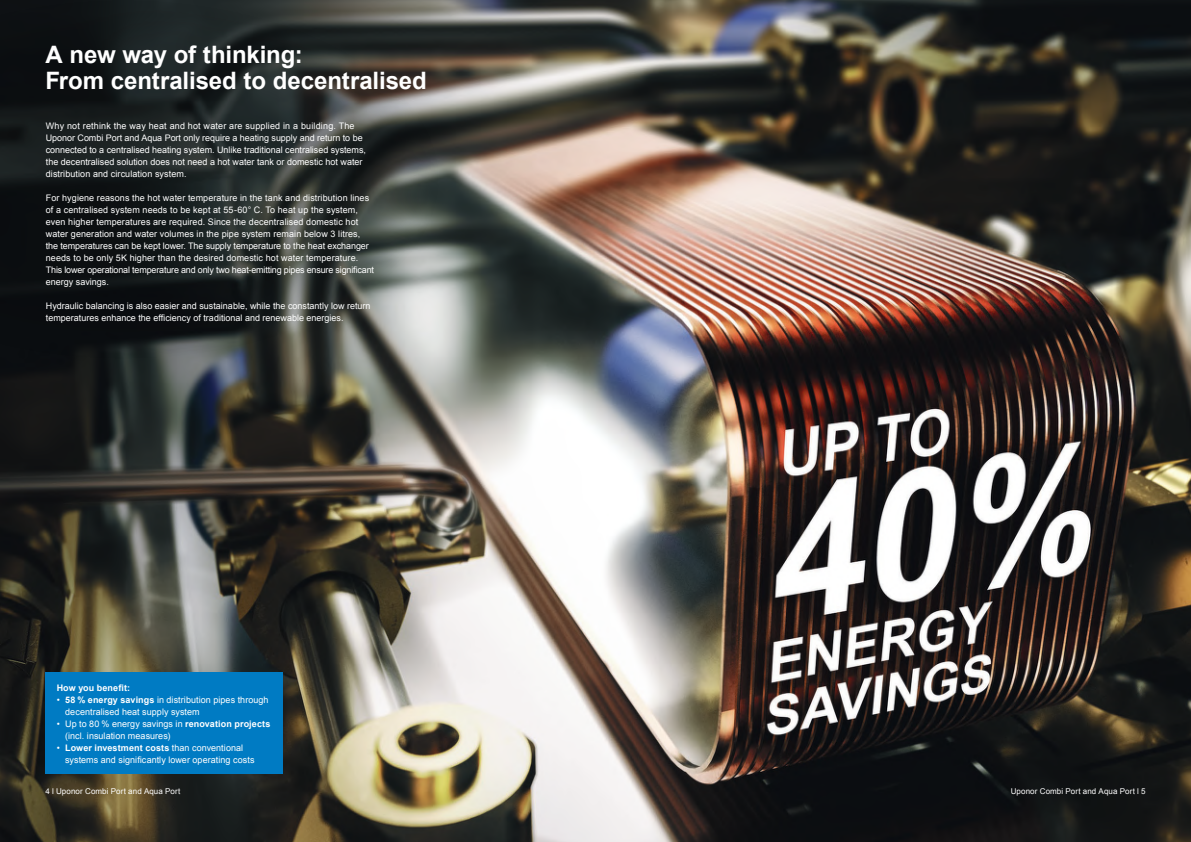
<style>
.page{position:relative;width:1191px;height:842px;background:#fff}
.page>*{position:absolute;margin:0;border:0;box-sizing:border-box;transform-origin:0 0}
.t1{font:700 24px/26px "Arial";letter-spacing:-.005em;color:#fff}
.t2{font:9px/12px "Arial";color:#fff}
.t3{font:700 9px "Arial";letter-spacing:.01em;color:#fff}
.t4{font:8px "Arial";letter-spacing:.015em;color:#fff}
.s1{font-weight:700}
</style>
<div class="page">
<img style="left:0;top:0;width:1191px;height:842px">
<svg style="left:0;top:0;width:439px;height:359px;background:#2b2f2f"></svg>
<div style="left:45px;top:673px;width:237px;height:101px;background:#007bc3"></div>
<h1 class="t1" style="left:45px;top:42px;width:383px">A new way of thinking:<br>From centralised to decentralised</h1>
<p class="t2" style="left:46px;top:120px;width:321px">Why not rethink the way heat and hot water are supplied in a building. The Uponor Combi Port and Aqua Port only require a heating supply and return to be connected to a centralised heating system. Unlike traditional centralised systems, the decentralised solution does not need a hot water tank or domestic hot water distribution and circulation system.</p>
<p class="t2" style="left:46px;top:192px;width:330px">For hygiene reasons the hot water temperature in the tank and distribution lines of a centralised system needs to be kept at 55-60° C. To heat up the system, even higher temperatures are required. Since the decentralised domestic hot water generation and water volumes in the pipe system remain below 3 litres, the temperatures can be kept lower. The supply temperature to the heat exchanger needs to be only 5K higher than the desired domestic hot water temperature.<br>This lower operational temperature and only two heat-emitting pipes ensure significant energy savings.</p>
<p class="t2" style="left:46px;top:300px;width:326px">Hydraulic balancing is also easier and sustainable, while the constantly low return temperatures enhance the efficiency of traditional and renewable energies.</p>
<p class="t3" style="left:57px;top:681px;width:75px">How you benefit:</p>
<p class="t2" style="left:65px;top:693px;width:205px;text-indent:-9px">• <span class="s1">58 % energy savings</span> in distribution pipes through decentralised heat supply system</p>
<p class="t2" style="left:65px;top:717px;width:207px;text-indent:-9px">• Up to 80 % energy savings in <span class="s1">renovation projects </span>(incl. insulation measures)</p>
<p class="t2" style="left:65px;top:741px;width:191px;text-indent:-9px">• <span class="s1">Lower investment costs</span> than conventional systems and significantly lower operating costs</p>
<p class="t4" style="left:45px;top:786px;width:136px">4 l Uponor Combi Port and Aqua Port</p>
<p class="t4" style="left:1010px;top:786px;width:136px">Uponor Combi Port and Aqua Port l 5</p>
</div>
